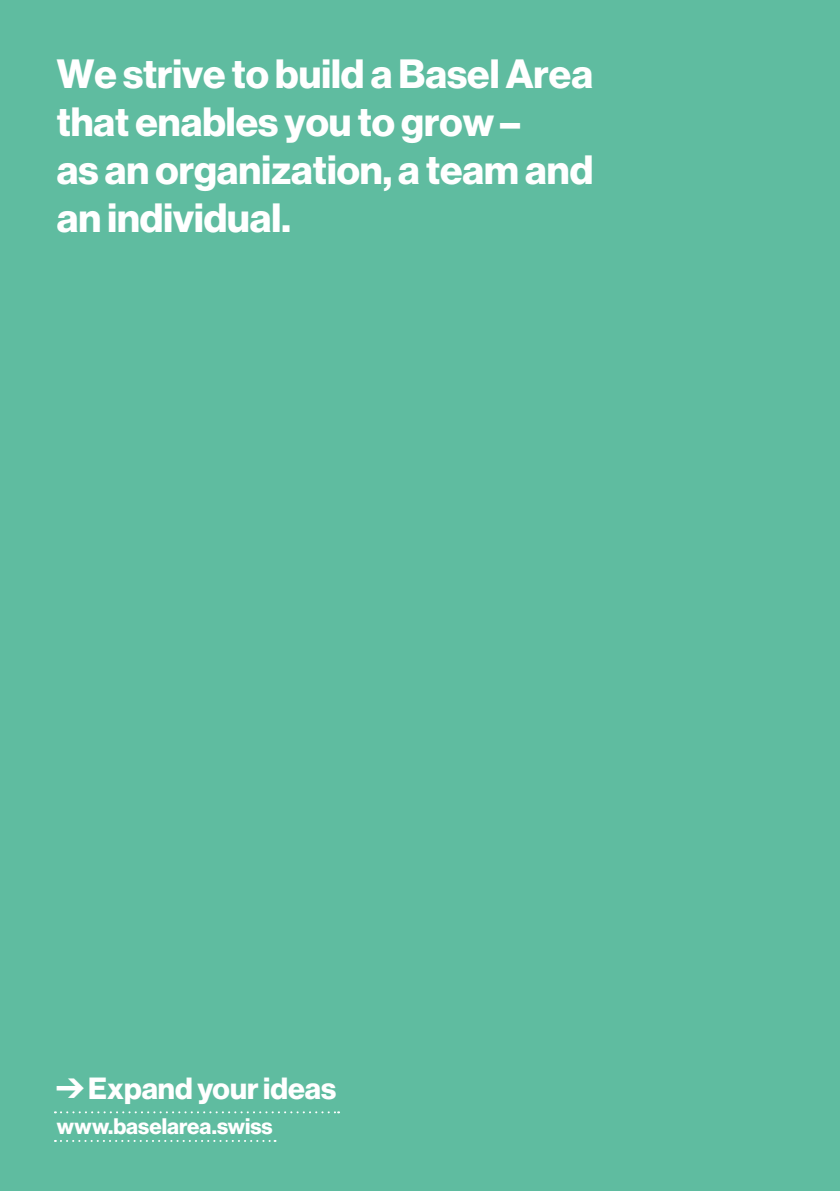
<style>
.page{position:relative;width:840px;height:1191px;background:#fff}
.page>*{position:absolute;margin:0;border:0;box-sizing:border-box;transform-origin:0 0}
.t1{font:40px/48px "N Haas Grotesk DS Pro 75 Bd";color:#fff}
.t2{font:30px "N Haas Grotesk DS Pro 75 Bd";color:#fff}
.t3{font:22px "N Haas Grotesk DS Pro 75 Bd";color:#fff}
</style>
<div class="page">
<div style="left:0;top:0;width:839px;height:1191px;background:#5fbca0"></div>
<svg style="left:55px;top:1111px;width:284px;height:2px"></svg>
<svg style="left:55px;top:1140px;width:220px;height:2px"></svg>
<p class="t1" style="left:57px;top:50px;width:537px">We strive to build a Basel Area that enables you to grow –<br>as an organization, a team and an individual.</p>
<p class="t2" style="left:88px;top:1070px;width:249px">Expand your ideas</p>
<p class="t3" style="left:57px;top:1113px;width:217px">www.baselarea.swiss</p>
</div>
